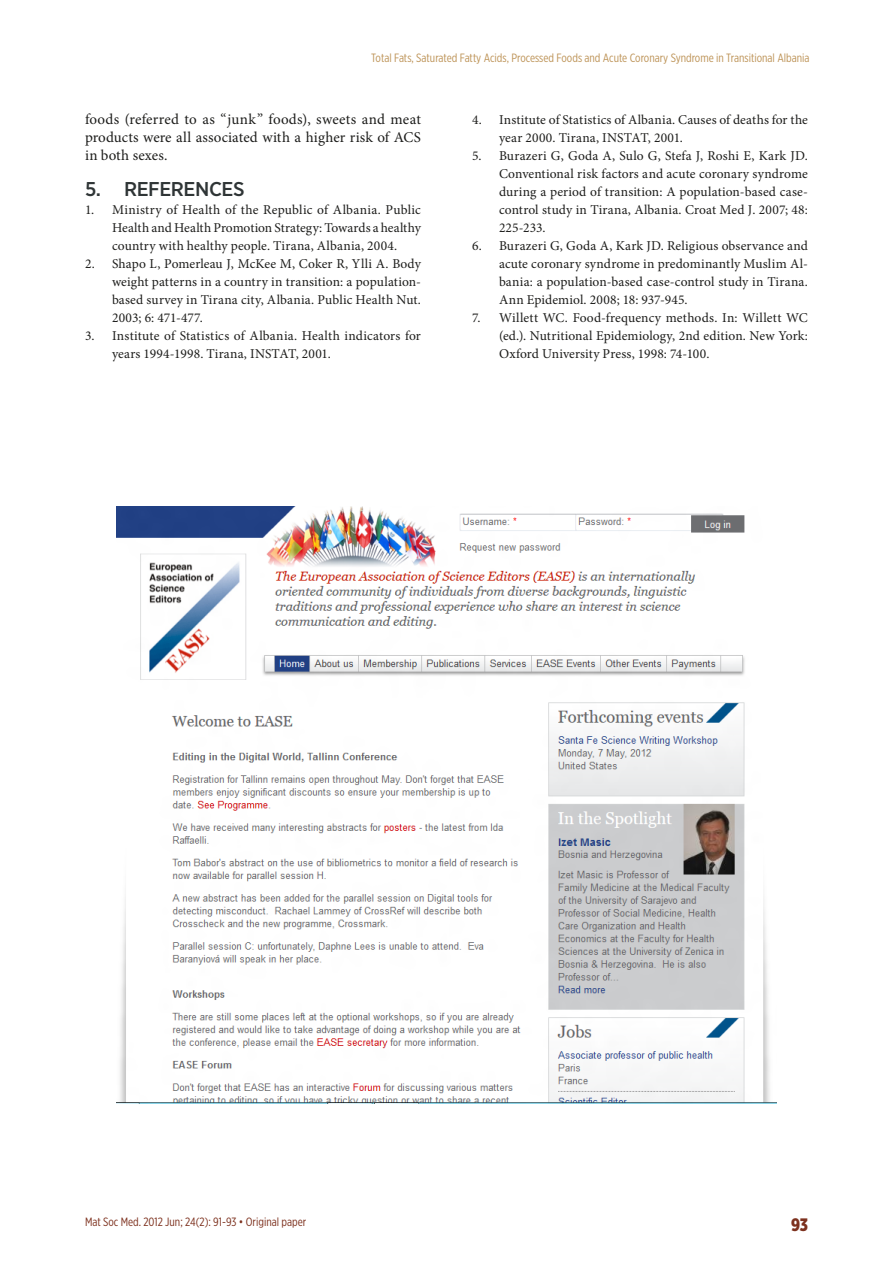
<style>
.page{position:relative;width:893px;height:1263px;background:#fff}
.page>*{position:absolute;margin:0;border:0;box-sizing:border-box;transform-origin:0 0}
.t1{font:500 19.95px "Gotham Narrow";letter-spacing:-.02em;color:#2f3536;scale:1.05 1}
.t2{font:900 18px "Gotham X Narrow";color:#7d311e}
.t3{font:15px/18px "Minion Pro";letter-spacing:.01em;color:#1d1d1b;text-align:justify}
.t4{font:13.5px/18px "Minion Pro";letter-spacing:.01em;color:#1d1d1b;text-align:justify}
.t5{font:12px "Gotham X Narrow";color:#bd9357}
.t6{font:12px "Gotham X Narrow";color:#7d311e}
</style>
<div class="page">
<img style="left:116px;top:506px;width:661px;height:597px">
<p class="t5" style="left:371px;top:50px;width:440px">Total Fats, Saturated Fatty Acids, Processed Foods and Acute Coronary Syndrome in Transitional Albania</p>
<p class="t3" style="left:85px;top:111px;width:337px">foods (referred to as “junk” foods), sweets and meat products were all associated with a higher risk of ACS in both sexes.</p>
<h1 class="t1" style="left:85px;top:177px;width:153px">5. REFERENCES</h1>
<p class="t4" style="left:112px;top:201px;width:310px;text-indent:-27px">1. Ministry of Health of the Republic of Albania. Public Health and Health Promotion Strategy: Towards a healthy country with healthy people. Tirana, Albania, 2004.</p>
<p class="t4" style="left:112px;top:255px;width:310px;text-indent:-27px">2. Shapo L, Pomerleau J, McKee M, Coker R, Ylli A. Body weight patterns in a country in transition: a population&shy;based survey in Tirana city, Albania. Public Health Nut.<br>2003; 6: 471-477.</p>
<p class="t4" style="left:112px;top:327px;width:310px;text-indent:-27px">3. Institute of Statistics of Albania. Health indicators for years 1994-1998. Tirana, INSTAT, 2001.</p>
<p class="t4" style="left:499px;top:111px;width:310px;text-indent:-27px">4. Institute of Statistics of Albania. Causes of deaths for the year 2000. Tirana, INSTAT, 2001.</p>
<p class="t4" style="left:499px;top:147px;width:310px;text-indent:-27px">5. Burazeri G, Goda A, Sulo G, Stefa J, Roshi E, Kark JD.<br>Conventional risk factors and acute coronary syndrome during a period of transition: A population-based case&shy;control study in Tirana, Albania. Croat Med J. 2007; 48:<br>225-233.</p>
<p class="t4" style="left:499px;top:237px;width:310px;text-indent:-27px">6. Burazeri G, Goda A, Kark JD. Religious observance and acute coronary syndrome in predominantly Muslim Al&shy;bania: a population-based case-control study in Tirana.<br>Ann Epidemiol. 2008; 18: 937-945.</p>
<p class="t4" style="left:499px;top:309px;width:310px;text-indent:-27px">7. Willett WC. Food-frequency methods. In: Willett WC (ed.). Nutritional Epidemiology, 2nd edition. New York:<br>Oxford University Press, 1998: 74-100.</p>
<p class="t6" style="left:85px;top:1215px;width:223px">Mat Soc Med. 2012 Jun; 24(2): 91-93 • Original paper</p>
<h2 class="t2" style="left:791px;top:1213px;width:18px">93</h2>
</div>
